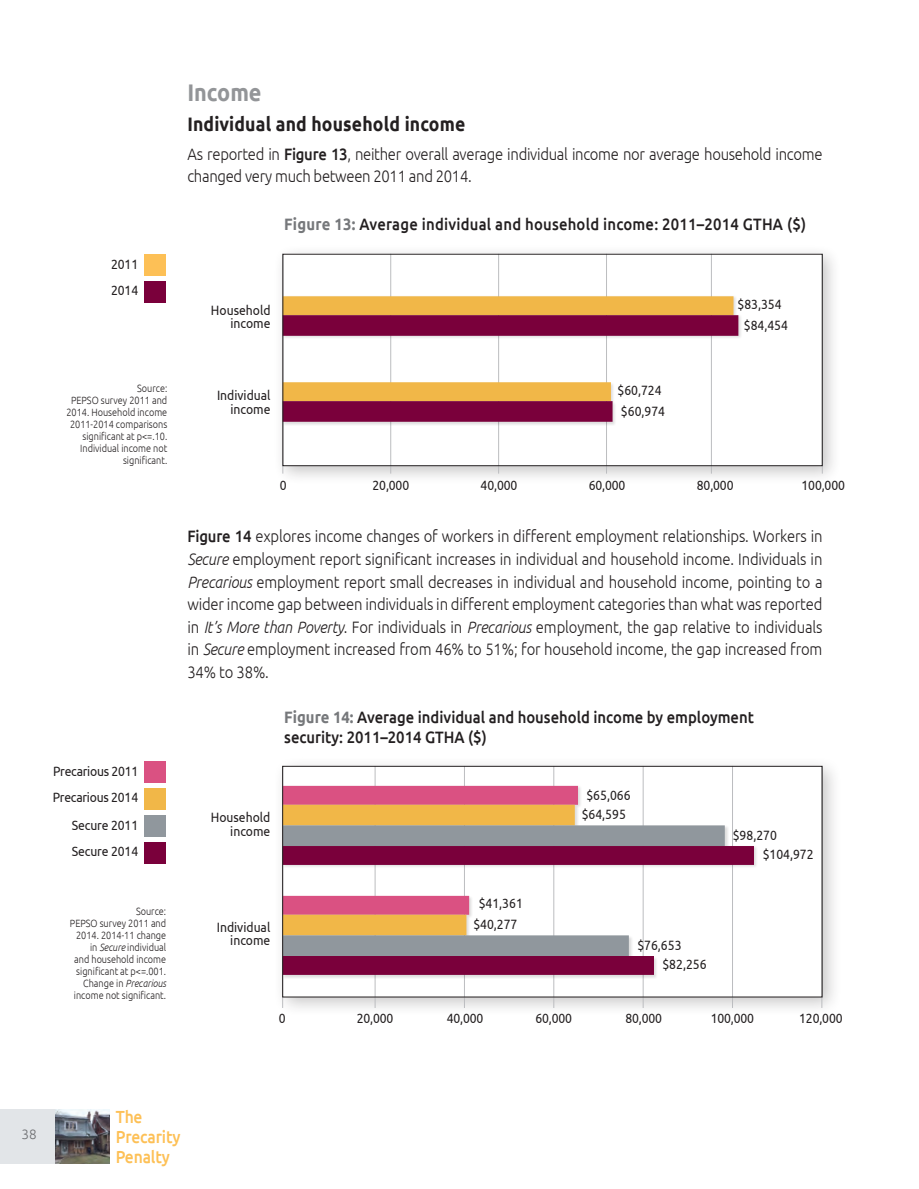
<style>
.page{position:relative;width:919px;height:1189px;background:#fff}
.page>*{position:absolute;margin:0;border:0;box-sizing:border-box;transform-origin:0 0}
.subhead_in_text{font:700 24px "Ubuntu";color:#939598;scale:.9 1}
.sub_sub{font:700 19.5px "Ubuntu";letter-spacing:.01em;color:#231f20;scale:.9 1}
.t1{font:500 17.55px "Ubuntu";letter-spacing:-.01em;color:#fdc056;scale:.89 1}
.t2{font:300 16.5px/22.5px "Ubuntu";letter-spacing:-.02em;color:#231f20;scale:.9 1}
.t3{font:500 16.5px/19.5px "Ubuntu";color:#231f20;scale:.9 1}
.t4{font:13.5px "Ubuntu";color:#231f20;scale:.9 1}
.t5{font:13.5px "Ubuntu";letter-spacing:-.02em;color:#231f20;scale:.9 1}
.t6{font:300 13.5px "Ubuntu";color:#6c6d70}
.t7{font:300 10.5px/12px "Ubuntu";color:#231f20;text-align:right;scale:.87 1}
.s1{font-weight:500}
.s2{font-weight:700;color:#76787b}
.s3{font-style:italic}
</style>
<div class="page">
<div style="left:0;top:1108px;width:56px;height:55px;background:#dfe2e5"></div>
<div style="left:144px;top:254px;width:22px;height:22px;background:#fdc056"></div>
<div style="left:144px;top:281px;width:22px;height:22px;background:#7a003b"></div>
<img style="left:56px;top:1109px;width:54px;height:54px">
<div style="left:272px;top:756px;width:570px;height:261px;background:#231f20;opacity:.25"></div>
<div style="left:282px;top:766px;width:539px;height:231px;background:#fff"></div>
<hr style="left:374px;top:766px;width:1px;height:241px;background:#bcbdc0">
<hr style="left:464px;top:766px;width:1px;height:241px;background:#bcbdc0">
<hr style="left:553px;top:766px;width:1px;height:241px;background:#bcbdc0">
<hr style="left:642px;top:766px;width:1px;height:241px;background:#bcbdc0">
<hr style="left:282px;top:766px;width:1px;height:241px;background:#bcbdc0">
<hr style="left:732px;top:766px;width:1px;height:241px;background:#bcbdc0">
<hr style="left:821px;top:766px;width:1px;height:241px;background:#bcbdc0">
<svg style="left:284px;top:785px;width:293px;height:39px;background:#e58769"></svg>
<div style="left:284px;top:825px;width:440px;height:20px;background:#90979d"></div>
<div style="left:282px;top:845px;width:475px;height:133px;background:#231f20;opacity:.15"></div>
<svg style="left:284px;top:846px;width:469px;height:128px"></svg>
<div style="left:144px;top:761px;width:22px;height:22px;background:#da5182"></div>
<div style="left:144px;top:815px;width:22px;height:22px;background:#90979d"></div>
<div style="left:144px;top:788px;width:22px;height:22px;background:#f1b748"></div>
<div style="left:144px;top:842px;width:22px;height:22px;background:#7a003b"></div>
<div style="left:282px;top:766px;width:540px;height:231px;border:1px solid #231f20"></div>
<div style="left:273px;top:245px;width:567px;height:240px;background:#231f20;opacity:.25"></div>
<div style="left:283px;top:254px;width:539px;height:212px;background:#fff"></div>
<hr style="left:710px;top:254px;width:1px;height:219px;background:#bcbdc0">
<hr style="left:821px;top:254px;width:1px;height:219px;background:#bcbdc0">
<hr style="left:282px;top:254px;width:1px;height:219px;background:#bcbdc0">
<hr style="left:390px;top:254px;width:1px;height:219px;background:#bcbdc0">
<hr style="left:498px;top:254px;width:1px;height:219px;background:#bcbdc0">
<hr style="left:606px;top:254px;width:1px;height:219px;background:#bcbdc0">
<div style="left:284px;top:296px;width:449px;height:18px;background:#f1b748"></div>
<div style="left:282px;top:314px;width:460px;height:112px;background:#231f20;opacity:.15"></div>
<svg style="left:284px;top:315px;width:454px;height:107px"></svg>
<div style="left:282px;top:254px;width:540px;height:212px;border:1px solid #231f20"></div>
<p class="t4" style="left:111px;top:255px;width:32px">2011</p>
<p class="t4" style="left:111px;top:282px;width:32px">2014</p>
<p class="subhead_in_text" style="left:187px;top:78px;width:84px">Income</p>
<p class="sub_sub" style="left:187px;top:112px;width:310px">Individual and household income</p>
<p class="t2" style="left:187px;top:142px;width:706px">As reported in <span class="s1">Figure 13</span>, neither overall average individual income nor average household income changed very much between 2011 and 2014.</p>
<p class="t3" style="left:284px;top:214px;width:581px"><span class="s2">Figure 13:</span> Average individual and household income: 2011–2014 GTHA ($)</p>
<p class="t4" style="left:211px;top:302px;width:68px">Household</p>
<p class="t4" style="left:230px;top:315px;width:46px">income</p>
<p class="t4" style="left:737px;top:296px;width:51px">$83,354</p>
<p class="t4" style="left:743px;top:317px;width:51px">$84,454</p>
<p class="t7" style="left:66px;top:382px;width:117px">Source:<br>PEPSO survey 2011 and<br>2014. Household income<br>2011-2014 comparisons significant at p&lt;=.10.<br>Individual income not significant.</p>
<p class="t5" style="left:53px;top:762px;width:96px">Precarious 2011</p>
<p class="t5" style="left:53px;top:789px;width:96px">Precarious 2014</p>
<p class="t4" style="left:72px;top:816px;width:75px">Secure 2011</p>
<p class="t4" style="left:72px;top:843px;width:75px">Secure 2014</p>
<p class="t7" style="left:70px;top:904px;width:112px">Source:<br>PEPSO survey 2011 and<br>2014. 2014-11 change in <span class="s3">Secure</span> individual<br>and household income significant at p&lt;=.001.<br>Change in <span class="s3">Precarious </span>income not significant.</p>
<p class="t4" style="left:217px;top:387px;width:61px">Individual</p>
<p class="t4" style="left:230px;top:400px;width:46px">income</p>
<p class="t4" style="left:617px;top:382px;width:51px">$60,724</p>
<p class="t4" style="left:620px;top:402px;width:51px">$60,974</p>
<p class="t4" style="left:279px;top:477px;width:9px">0</p>
<p class="t4" style="left:372px;top:477px;width:42px">20,000</p>
<p class="t4" style="left:480px;top:477px;width:42px">40,000</p>
<p class="t4" style="left:588px;top:477px;width:42px">60,000</p>
<p class="t4" style="left:696px;top:477px;width:42px">80,000</p>
<p class="t4" style="left:801px;top:477px;width:50px">100,000</p>
<p class="t2" style="left:187px;top:525px;width:707px;text-align:justify"><span class="s1">Figure 14</span> explores income changes of workers in different employment relationships. Workers in <span class="s3">Secure</span> employment report significant increases in individual and household income. Individuals in <span class="s3">Precarious</span> employment report small decreases in individual and household income, pointing to a wider income gap between individuals in different employment categories than what was reported in <span class="s3">It’s More than Poverty</span>. For individuals in <span class="s3">Precarious</span> employment, the gap relative to individuals in <span class="s3">Secure</span> employment increased from 46% to 51%; for household income, the gap increased from 34% to 38%.</p>
<p class="t3" style="left:284px;top:707px;width:523px"><span class="s2">Figure 14:</span> Average individual and household income by employment security: 2011–2014 GTHA ($)</p>
<p class="t4" style="left:211px;top:809px;width:68px">Household</p>
<p class="t4" style="left:230px;top:822px;width:46px">income</p>
<p class="t4" style="left:217px;top:918px;width:61px">Individual</p>
<p class="t4" style="left:230px;top:932px;width:46px">income</p>
<p class="t4" style="left:478px;top:895px;width:51px">$41,361</p>
<p class="t4" style="left:473px;top:916px;width:51px">$40,277</p>
<p class="t4" style="left:586px;top:787px;width:51px">$65,066</p>
<p class="t4" style="left:581px;top:806px;width:51px">$64,595</p>
<p class="t4" style="left:732px;top:826px;width:51px">$98,270</p>
<p class="t4" style="left:762px;top:846px;width:58px">$104,972</p>
<p class="t4" style="left:637px;top:936px;width:51px">$76,653</p>
<p class="t4" style="left:662px;top:955px;width:51px">$82,256</p>
<p class="t4" style="left:279px;top:1009px;width:9px">0</p>
<p class="t4" style="left:356px;top:1009px;width:42px">20,000</p>
<p class="t4" style="left:446px;top:1009px;width:42px">40,000</p>
<p class="t4" style="left:535px;top:1009px;width:42px">60,000</p>
<p class="t4" style="left:625px;top:1009px;width:42px">80,000</p>
<p class="t4" style="left:710px;top:1009px;width:50px">100,000</p>
<p class="t4" style="left:798px;top:1009px;width:50px">120,000</p>
<p class="t6" style="left:22px;top:1125px;width:17px">38</p>
<p class="t1" style="left:116px;top:1105px;width:32px">The</p>
<p class="t1" style="left:116px;top:1125px;width:74px">Precarity</p>
<p class="t1" style="left:116px;top:1145px;width:62px">Penalty</p>
</div>
